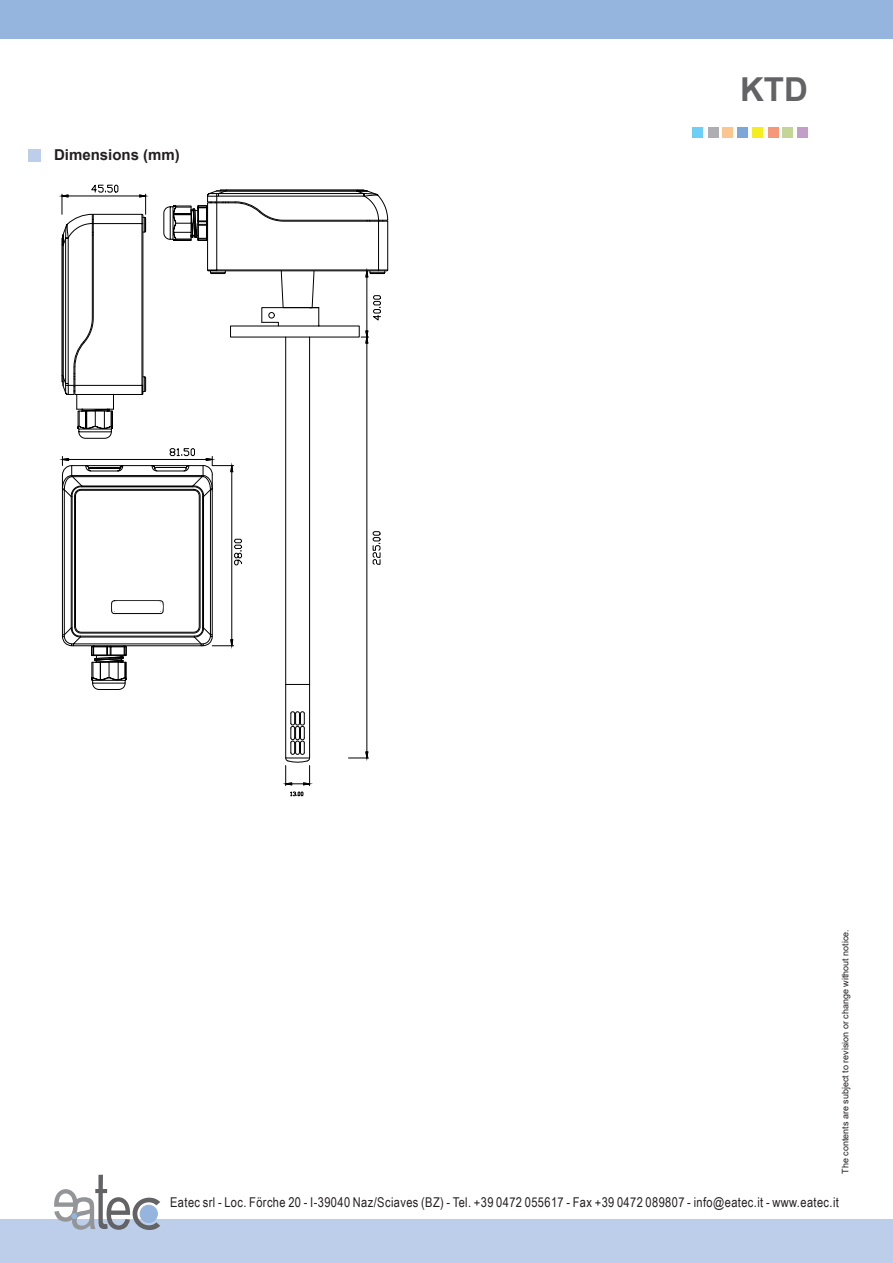
<style>
.page{position:relative;width:893px;height:1263px;background:#fff}
.page>*{position:absolute;margin:0;border:0;box-sizing:border-box;transform-origin:0 0}
.t1{font:700 33px "Arial";color:#636366}
.t2{font:700 15px "Arial";color:#231f20}
.t3{font:13.5px "Arial Narrow";letter-spacing:.03em;color:#231f20}
.t4{font:9px "Arial";color:#231f20}
</style>
<div class="page">
<div style="left:0;top:0;width:893px;height:39px;background:#95b5de"></div>
<div style="left:0;top:1219px;width:893px;height:44px;background:#bccee9"></div>
<svg style="left:54px;top:1175px;width:106px;height:55px"></svg>
<div style="left:692px;top:128px;width:11px;height:10px;background:#6bcff6"></div>
<div style="left:782px;top:128px;width:11px;height:10px;background:#c3d597"></div>
<div style="left:797px;top:128px;width:11px;height:10px;background:#c29ec9"></div>
<div style="left:768px;top:128px;width:10px;height:10px;background:#f6977a"></div>
<div style="left:752px;top:128px;width:11px;height:10px;background:#f5ed1e"></div>
<div style="left:723px;top:128px;width:10px;height:10px;background:#fcc691"></div>
<div style="left:708px;top:128px;width:10px;height:10px;background:#adaeb2"></div>
<div style="left:738px;top:128px;width:10px;height:10px;background:#7ca7d8"></div>
<svg style="left:62px;top:184px;width:84px;height:255px"></svg>
<hr style="left:367px;top:277px;width:1px;height:481px;background:#000">
<svg style="left:348px;top:751px;width:21px;height:8px"></svg>
<div style="left:286px;top:337px;width:24px;height:421px;border:1px solid #000"></div>
<svg style="left:286px;top:684px;width:24px;height:1px"></svg>
<svg style="left:163px;top:189px;width:225px;height:154px"></svg>
<svg style="left:373px;top:531px;width:8px;height:34px"></svg>
<svg style="left:285px;top:711px;width:28px;height:85px"></svg>
<svg style="left:62px;top:448px;width:180px;height:242px"></svg>
<div style="left:28px;top:149px;width:13px;height:13px;background:#bccee9"></div>
<p class="t2" style="left:54px;top:144px;width:127px">Dimensions (mm)</p>
<h1 class="t1" style="left:740px;top:66px;width:69px">KTD</h1>
<p class="t4" style="left:839px;top:1174px;width:246px;rotate:-90deg">The contents are subject to revision or change without notice.</p>
<p class="t3" style="left:170px;top:1193px;width:670px">Eatec srl - Loc. Förche 20 - I-39040 Naz/Sciaves (BZ) - Tel. +39 0472 055617 - Fax +39 0472 089807 - info@eatec.it - www.eatec.it</p>
</div>
